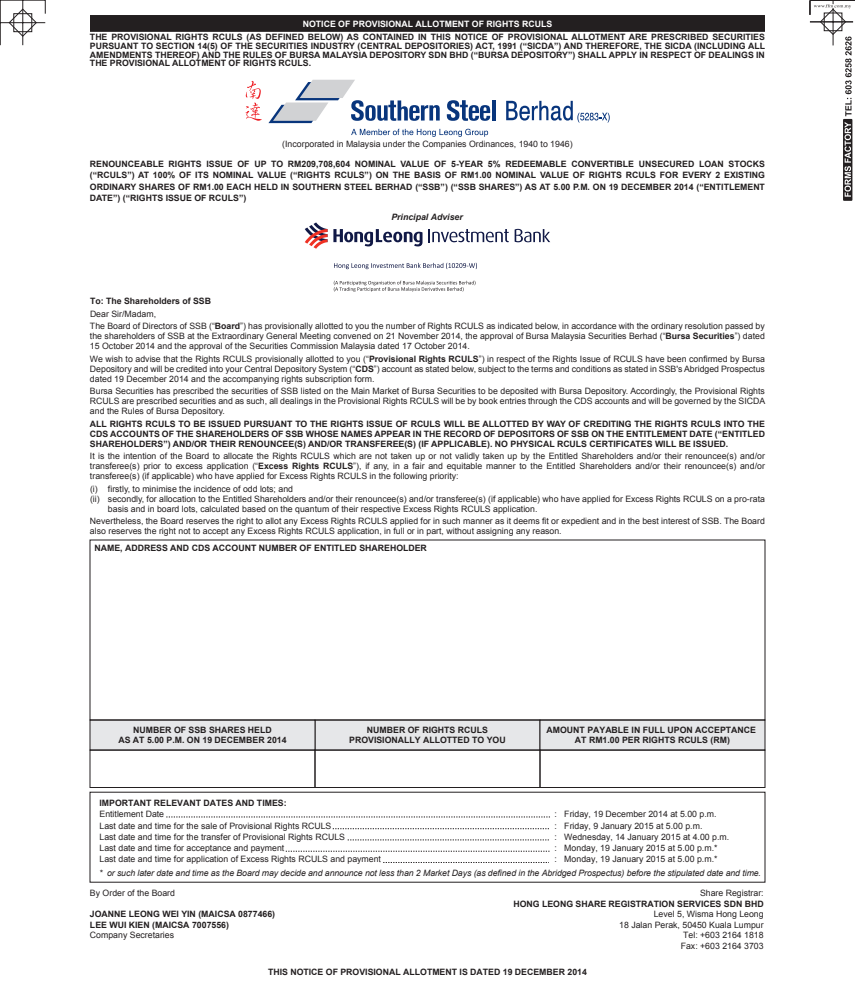
<style>
.page{position:relative;width:855px;height:990px;background:#fff}
.page>*{position:absolute;margin:0;border:0;box-sizing:border-box;transform-origin:0 0}
.t1{font:8.75px/10px "Arial";color:#231f20}
.t2{font:700 8.75px/10px "Arial";color:#231f20;text-align:center}
.t3{font:italic 8.75px "Arial";letter-spacing:-.01em;color:#231f20}
.t4{font:700 8.75px "Arial";color:#fff}
.t5{font:italic 700 8.75px "Arial";color:#231f20}
.s1{font-weight:700}
</style>
<div class="page">
<div style="left:315px;top:720px;width:225px;height:30px;background:#e6e7e9"></div>
<div style="left:315px;top:720px;width:225px;height:30px;border:1px solid #231f20"></div>
<div style="left:540px;top:720px;width:225px;height:30px;background:#e6e7e9"></div>
<div style="left:540px;top:720px;width:225px;height:30px;border:1px solid #231f20"></div>
<div style="left:90px;top:720px;width:225px;height:30px;background:#e6e7e9"></div>
<div style="left:90px;top:720px;width:225px;height:30px;border:1px solid #231f20"></div>
<div style="left:90px;top:540px;width:675px;height:180px;border:1px solid #231f20"></div>
<div style="left:90px;top:15px;width:675px;height:17px;background:#231f20"></div>
<svg style="left:166px;top:817px;width:384px;height:1px"></svg>
<svg style="left:333px;top:828px;width:216px;height:1px"></svg>
<svg style="left:286px;top:851px;width:264px;height:1px"></svg>
<svg style="left:383px;top:862px;width:166px;height:1px"></svg>
<div style="left:90px;top:750px;width:225px;height:38px;border:1px solid #231f20"></div>
<div style="left:315px;top:750px;width:225px;height:38px;border:1px solid #231f20"></div>
<div style="left:540px;top:750px;width:225px;height:38px;border:1px solid #231f20"></div>
<svg style="left:305px;top:222px;width:204px;height:27px"></svg>
<svg style="left:515px;top:229px;width:35px;height:13px"></svg>
<svg style="left:334px;top:263px;width:143px;height:6px"></svg>
<svg style="left:334px;top:281px;width:142px;height:11px"></svg>
<svg style="left:348px;top:840px;width:201px;height:1px"></svg>
<hr style="left:0;top:0;width:1px;height:45px;background:#231f20">
<hr style="left:0;top:0;width:45px;height:1px;background:#231f20">
<svg style="left:45px;top:0;width:1px;height:14px"></svg>
<hr style="left:0;top:22px;width:45px;height:1px;background:#231f20">
<hr style="left:23px;top:0;width:1px;height:45px;background:#231f20">
<svg style="left:9px;top:9px;width:28px;height:28px"></svg>
<hr style="left:810px;top:22px;width:43px;height:1px;background:#231f20">
<hr style="left:810px;top:0;width:45px;height:1px;background:#231f20">
<svg style="left:843px;top:119px;width:9px;height:82px"></svg>
<svg style="left:810px;top:1px;width:42px;height:115px"></svg>
<svg style="left:845px;top:122px;width:6px;height:75px"></svg>
<svg style="left:245px;top:81px;width:17px;height:40px"></svg>
<svg style="left:351px;top:129px;width:137px;height:8px"></svg>
<svg style="left:447px;top:100px;width:43px;height:21px"></svg>
<hr style="left:492px;top:100px;width:3px;height:21px;background:#08357c">
<svg style="left:268px;top:80px;width:172px;height:43px"></svg>
<svg style="left:506px;top:101px;width:104px;height:22px"></svg>
<p class="t4" style="left:303px;top:18px;width:251px">NOTICE OF PROVISIONAL ALLOTMENT OF RIGHTS RCULS</p>
<p class="t2" style="left:90px;top:33px;width:677px;line-height:8.8px;text-align:justify">THE PROVISIONAL RIGHTS RCULS (AS DEFINED BELOW) AS CONTAINED IN THIS NOTICE OF PROVISIONAL ALLOTMENT ARE PRESCRIBED SECURITIES PURSUANT TO SECTION 14(5) OF THE SECURITIES INDUSTRY (CENTRAL DEPOSITORIES) ACT, 1991 (“SICDA”) AND THEREFORE, THE SICDA (INCLUDING ALL AMENDMENTS THEREOF) AND THE RULES OF BURSA MALAYSIA DEPOSITORY SDN BHD (“BURSA DEPOSITORY”) SHALL APPLY IN RESPECT OF DEALINGS IN THE PROVISIONAL ALLOTMENT OF RIGHTS RCULS.</p>
<p class="t1" style="left:282px;top:139px;width:292px">(Incorporated in Malaysia under the Companies Ordinances, 1940 to 1946)</p>
<p class="t2" style="left:90px;top:159px;width:677px;line-height:11.2px;text-align:justify">RENOUNCEABLE RIGHTS ISSUE OF UP TO RM209,708,604 NOMINAL VALUE OF 5-YEAR 5% REDEEMABLE CONVERTIBLE UNSECURED LOAN STOCKS (“RCULS”) AT 100% OF ITS NOMINAL VALUE (“RIGHTS RCULS”) ON THE BASIS OF RM1.00 NOMINAL VALUE OF RIGHTS RCULS FOR EVERY 2 EXISTING ORDINARY SHARES OF RM1.00 EACH HELD IN SOUTHERN STEEL BERHAD (“SSB”) (“SSB SHARES”) AS AT 5.00 P.M. ON 19 DECEMBER 2014 (“ENTITLEMENT DATE”) (“RIGHTS ISSUE OF RCULS”)</p>
<p class="t2" style="left:90px;top:296px;width:123px">To: The Shareholders of SSB</p>
<p class="t1" style="left:90px;top:309px;width:68px">Dear Sir/Madam,</p>
<p class="t5" style="left:391px;top:211px;width:73px">Principal Adviser</p>
<p class="t1" style="left:90px;top:321px;width:676px;text-align:justify">The Board of Directors of SSB (“<span class="s1">Board</span>”) has provisionally allotted to you the number of Rights RCULS as indicated below, in accordance with the ordinary resolution passed by the shareholders of SSB at the Extraordinary General Meeting convened on 21 November 2014, the approval of Bursa Malaysia Securities Berhad (“<span class="s1">Bursa Securities</span>”) dated 15 October 2014 and the approval of the Securities Commission Malaysia dated 17 October 2014.</p>
<p class="t1" style="left:90px;top:354px;width:676px;text-align:justify">We wish to advise that the Rights RCULS provisionally allotted to you (“<span class="s1">Provisional Rights RCULS</span>”) in respect of the Rights Issue of RCULS have been confirmed by Bursa Depository and will be credited into your Central Depository System (“<span class="s1">CDS</span>”) account as stated below, subject to the terms and conditions as stated in SSB's Abridged Prospectus dated 19 December 2014 and the accompanying rights subscription form.</p>
<p class="t1" style="left:90px;top:386px;width:677px;text-align:justify">Bursa Securities has prescribed the securities of SSB listed on the Main Market of Bursa Securities to be deposited with Bursa Depository. Accordingly, the Provisional Rights RCULS are prescribed securities and as such, all dealings in the Provisional Rights RCULS will be by book entries through the CDS accounts and will be governed by the SICDA and the Rules of Bursa Depository.</p>
<p class="t2" style="left:90px;top:419px;width:677px;text-align:justify">ALL RIGHTS RCULS TO BE ISSUED PURSUANT TO THE RIGHTS ISSUE OF RCULS WILL BE ALLOTTED BY WAY OF CREDITING THE RIGHTS RCULS INTO THE CDS ACCOUNTS OF THE SHAREHOLDERS OF SSB WHOSE NAMES APPEAR IN THE RECORD OF DEPOSITORS OF SSB ON THE ENTITLEMENT DATE (“ENTITLED SHAREHOLDERS”) AND/OR THEIR RENOUNCEE(S) AND/OR TRANSFEREE(S) (IF APPLICABLE). NO PHYSICAL RCULS CERTIFICATES WILL BE ISSUED.</p>
<p class="t1" style="left:90px;top:451px;width:676px;text-align:justify">It is the intention of the Board to allocate the Rights RCULS which are not taken up or not validly taken up by the Entitled Shareholders and/or their renouncee(s) and/or transferee(s) prior to excess application (“<span class="s1">Excess Rights RCULS</span>”), if any, in a fair and equitable manner to the Entitled Shareholders and/or their renouncee(s) and/or transferee(s) (if applicable) who have applied for Excess Rights RCULS in the following priority:</p>
<p class="t1" style="left:90px;top:516px;width:676px">Nevertheless, the Board reserves the right to allot any Excess Rights RCULS applied for in such manner as it deems fit or expedient and in the best interest of SSB. The Board also reserves the right not to accept any Excess Rights RCULS application, in full or in part, without assigning any reason.</p>
<p class="t1" style="left:90px;top:484px;width:11px">(i) (ii)</p>
<p class="t1" style="left:108px;top:484px;width:658px">firstly, to minimise the incidence of odd lots; and<br>secondly, for allocation to the Entitled Shareholders and/or their renouncee(s) and/or transferee(s) (if applicable) who have applied for Excess Rights RCULS on a pro-rata basis and in board lots, calculated based on the quantum of their respective Excess Rights RCULS application.</p>
<p class="t2" style="left:94px;top:543px;width:334px">NAME, ADDRESS AND CDS ACCOUNT NUMBER OF ENTITLED SHAREHOLDER</p>
<p class="t2" style="left:118px;top:725px;width:170px">NUMBER OF SSB SHARES HELD<br>AS AT 5.00 P.M. ON 19 DECEMBER 2014</p>
<p class="t2" style="left:349px;top:725px;width:158px">NUMBER OF RIGHTS RCULS<br>PROVISIONALLY ALLOTTED TO YOU</p>
<p class="t2" style="left:547px;top:725px;width:211px">AMOUNT PAYABLE IN FULL UPON ACCEPTANCE<br>AT RM1.00 PER RIGHTS RCULS (RM)</p>
<p class="t2" style="left:99px;top:798px;width:189px">IMPORTANT RELEVANT DATES AND TIMES:</p>
<p class="t1" style="left:99px;top:809px;width:283px;line-height:11.2px">Entitlement Date<br>Last date and time for the sale of Provisional Rights RCULS<br>Last date and time for the transfer of Provisional Rights RCULS<br>Last date and time for acceptance and payment<br>Last date and time for application of Excess Rights RCULS and payment</p>
<p class="t1" style="left:555px;top:809px;width:176px;line-height:11.2px">: Friday, 19 December 2014 at 5.00 p.m.<br>: Friday, 9 January 2015 at 5.00 p.m.<br>: Wednesday, 14 January 2015 at 4.00 p.m. : Monday, 19 January 2015 at 5.00 p.m.*<br>: Monday, 19 January 2015 at 5.00 p.m.*</p>
<p class="t3" style="left:99px;top:867px;width:664px">* or such later date and time as the Board may decide and announce not less than 2 Market Days (as defined in the Abridged Prospectus) before the stipulated date and time.</p>
<p class="t1" style="left:90px;top:888px;width:87px">By Order of the Board</p>
<p class="t2" style="left:90px;top:909px;width:187px;line-height:10.5px;text-align:left">JOANNE LEONG WEI YIN (MAICSA 0877466)<br>LEE WUI KIEN (MAICSA 7007556)</p>
<p class="t1" style="left:90px;top:930px;width:86px">Company Secretaries</p>
<p class="t1" style="left:700px;top:888px;width:65px">Share Registrar:</p>
<p class="t2" style="left:513px;top:899px;width:252px">HONG LEONG SHARE REGISTRATION SERVICES SDN BHD</p>
<p class="t1" style="left:619px;top:909px;width:146px;line-height:10.5px;text-align:right">Level 5, Wisma Hong Leong<br>18 Jalan Perak, 50450 Kuala Lumpur<br>Tel: +603 2164 1818<br>Fax: +603 2164 3703</p>
<p class="t2" style="left:268px;top:967px;width:320px">THIS NOTICE OF PROVISIONAL ALLOTMENT IS DATED 19 DECEMBER 2014</p>
</div>
